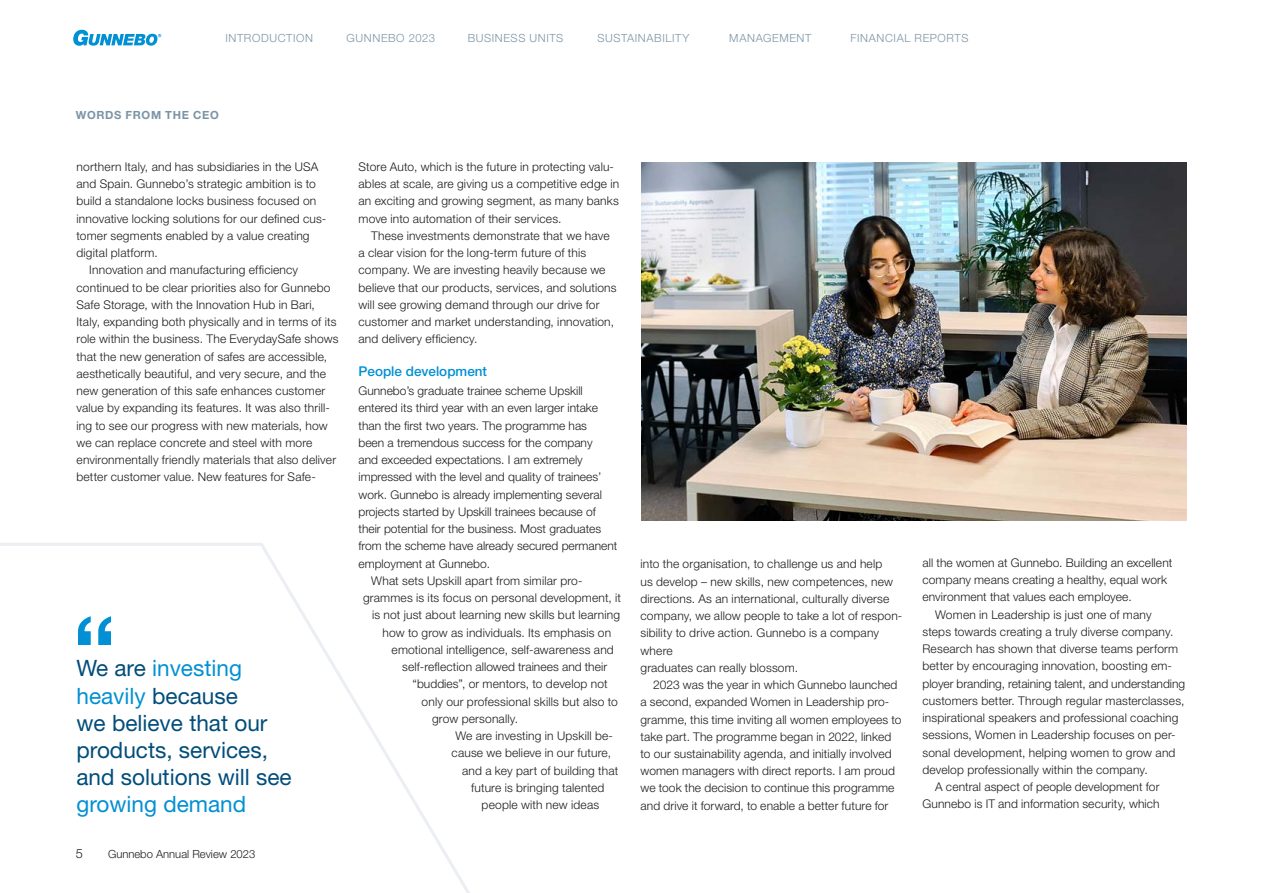
<style>
.page{position:relative;width:1263px;height:893px;background:#fff}
.page>*{position:absolute;margin:0;border:0;box-sizing:border-box;transform-origin:0 0}
.t1{font:22.5px/27px "Helvetica Neue LT Pro";color:#004d7a}
.t2{font:22.5px "Helvetica Neue LT Pro";color:#0090d3}
.t3{font:500 13.5px "Helvetica Neue LT Pro";color:#0090d3}
.t4{font:300 12.75px "Helvetica Neue LT Pro";color:#1d1d1b}
.t5{font:300 12px/17.2px "Helvetica Neue LT Pro";letter-spacing:.01em;color:#1d1d1b}
.t6{font:300 11.25px "Helvetica Neue LT Pro";letter-spacing:.055em;color:#7b94a5}
.t7{font:300 11.25px "Helvetica Neue LT Pro";color:#1d1d1b}
.t8{font:700 11.25px "Helvetica Neue LT Pro";letter-spacing:.06em;color:#7b94a5}
.s1{color:#0090d3}
</style>
<div class="page">
<svg style="left:0;top:543px;width:470px;height:350px"></svg>
<svg style="left:78px;top:616px;width:33px;height:29px"></svg>
<img style="left:641px;top:162px;width:545px;height:358px">
<svg style="left:73px;top:30px;width:88px;height:16px"></svg>
<p class="t6" style="left:225px;top:31px;width:89px">INTRODUCTION</p>
<p class="t6" style="left:347px;top:31px;width:90px">GUNNEBO 2023</p>
<p class="t6" style="left:468px;top:31px;width:97px">BUSINESS UNITS</p>
<p class="t6" style="left:597px;top:31px;width:93px">SUSTAINABILITY</p>
<p class="t6" style="left:729px;top:31px;width:84px">MANAGEMENT</p>
<p class="t6" style="left:850px;top:31px;width:119px">FINANCIAL REPORTS</p>
<p class="t8" style="left:76px;top:108px;width:144px">WORDS FROM THE CEO</p>
<p class="t5" style="left:77px;top:158px;width:243px">northern Italy, and has subsidiaries in the USA</p>
<p class="t5" style="left:77px;top:175px;width:241px">and Spain. Gunnebo’s strategic ambition is to</p>
<p class="t5" style="left:77px;top:192px;width:241px">build a standalone locks business focused on</p>
<p class="t5" style="left:77px;top:209px;width:251px">innovative locking solutions for our defined cus-</p>
<p class="t5" style="left:77px;top:227px;width:235px">tomer segments enabled by a value creating</p>
<p class="t5" style="left:77px;top:244px;width:83px">digital platform.</p>
<p class="t5" style="left:89px;top:261px;width:210px">Innovation and manufacturing efficiency</p>
<p class="t5" style="left:77px;top:278px;width:255px">continued to be clear priorities also for Gunnebo</p>
<p class="t5" style="left:77px;top:296px;width:240px">Safe Storage, with the Innovation Hub in Bari,</p>
<p class="t5" style="left:77px;top:313px;width:261px">Italy, expanding both physically and in terms of its</p>
<p class="t5" style="left:77px;top:330px;width:263px">role within the business. The EverydaySafe shows</p>
<p class="t5" style="left:77px;top:347px;width:252px">that the new generation of safes are accessible,</p>
<p class="t5" style="left:77px;top:365px;width:251px">aesthetically beautiful, and very secure, and the</p>
<p class="t5" style="left:77px;top:382px;width:250px">new generation of this safe enhances customer</p>
<p class="t5" style="left:77px;top:399px;width:255px">value by expanding its features. It was also thrill-</p>
<p class="t5" style="left:77px;top:416px;width:253px">ing to see our progress with new materials, how</p>
<p class="t5" style="left:77px;top:434px;width:237px">we can replace concrete and steel with more</p>
<p class="t5" style="left:77px;top:451px;width:261px">environmentally friendly materials that also deliver</p>
<p class="t5" style="left:77px;top:468px;width:241px">better customer value. New features for Safe-</p>
<h1 class="t1" style="left:77px;top:654px;width:217px">We are <span class="s1">investing heavily</span> because<br>we believe that our products, services, and solutions will see</h1>
<h1 class="t2" style="left:77px;top:790px;width:171px">growing demand</h1>
<p class="t4" style="left:76px;top:846px;width:9px">5</p>
<p class="t7" style="left:108px;top:847px;width:149px">Gunnebo Annual Review 2023</p>
<p class="t5" style="left:358px;top:158px;width:262px">Store Auto, which is the future in protecting valu&shy;ables at scale, are giving us a competitive edge in an exciting and growing segment, as many banks move into automation of their services.</p>
<p class="t5" style="left:358px;top:227px;width:260px;text-indent:13px">These investments demonstrate that we have a clear vision for the long-term future of this company. We are investing heavily because we believe that our products, services, and solutions will see growing demand through our drive for customer and market understanding, innovation, and delivery efficiency.</p>
<p class="t3" style="left:358px;top:363px;width:130px">People development</p>
<p class="t5" style="left:358px;top:382px;width:226px">Gunnebo’s graduate trainee scheme Upskill</p>
<p class="t5" style="left:358px;top:399px;width:241px">entered its third year with an even larger intake</p>
<p class="t5" style="left:358px;top:416px;width:230px">than the first two years. The programme has</p>
<p class="t5" style="left:358px;top:434px;width:236px">been a tremendous success for the company</p>
<p class="t5" style="left:358px;top:451px;width:226px">and exceeded expectations. I am extremely</p>
<p class="t5" style="left:358px;top:468px;width:244px">impressed with the level and quality of trainees’</p>
<p class="t5" style="left:358px;top:485px;width:245px">work. Gunnebo is already implementing several</p>
<p class="t5" style="left:358px;top:503px;width:239px">projects started by Upskill trainees because of</p>
<p class="t5" style="left:358px;top:520px;width:244px">their potential for the business. Most graduates</p>
<p class="t5" style="left:358px;top:537px;width:260px">from the scheme have already secured permanent</p>
<p class="t5" style="left:358px;top:554px;width:133px">employment at Gunnebo.</p>
<p class="t5" style="left:371px;top:572px;width:213px">What sets Upskill apart from similar pro-</p>
<p class="t5" style="left:363px;top:589px;width:260px">grammes is its focus on personal development, it</p>
<p class="t5" style="left:372px;top:606px;width:250px">is not just about learning new skills but learning</p>
<p class="t5" style="left:383px;top:623px;width:230px">how to grow as individuals. Its emphasis on</p>
<p class="t5" style="left:392px;top:641px;width:224px">emotional intelligence, self-awareness and</p>
<p class="t5" style="left:402px;top:658px;width:207px">self-reflection allowed trainees and their</p>
<p class="t5" style="left:413px;top:675px;width:197px">“buddies”, or mentors, to develop not</p>
<p class="t5" style="left:422px;top:692px;width:198px">only our professional skills but also to</p>
<p class="t5" style="left:432px;top:710px;width:88px">grow personally.</p>
<p class="t5" style="left:455px;top:727px;width:159px">We are investing in Upskill be-</p>
<p class="t5" style="left:452px;top:744px;width:161px">cause we believe in our future,</p>
<p class="t5" style="left:462px;top:761px;width:158px">and a key part of building that</p>
<p class="t5" style="left:471px;top:779px;width:135px">future is bringing talented</p>
<p class="t5" style="left:482px;top:796px;width:119px">people with new ideas</p>
<p class="t5" style="left:640px;top:555px;width:263px">into the organisation, to challenge us and help<br>us develop – new skills, new competences, new directions. As an international, culturally diverse company, we allow people to take a lot of respon&shy;sibility to drive action. Gunnebo is a company where<br>graduates can really blossom.</p>
<p class="t5" style="left:640px;top:676px;width:262px;text-indent:13px">2023 was the year in which Gunnebo launched a second, expanded Women in Leadership pro&shy;gramme, this time inviting all women employees to take part. The programme began in 2022, linked to our sustainability agenda, and initially involved women managers with direct reports. I am proud we took the decision to continue this programme and drive it forward, to enable a better future for</p>
<p class="t5" style="left:922px;top:554px;width:251px">all the women at Gunnebo. Building an excellent</p>
<p class="t5" style="left:922px;top:571px;width:246px">company means creating a healthy, equal work</p>
<p class="t5" style="left:922px;top:588px;width:211px">environment that values each employee.</p>
<p class="t5" style="left:935px;top:606px;width:218px">Women in Leadership is just one of many</p>
<p class="t5" style="left:922px;top:623px;width:252px">steps towards creating a truly diverse company.</p>
<p class="t5" style="left:922px;top:640px;width:257px">Research has shown that diverse teams perform</p>
<p class="t5" style="left:922px;top:657px;width:251px">better by encouraging innovation, boosting em-</p>
<p class="t5" style="left:922px;top:674px;width:264px">ployer branding, retaining talent, and understanding</p>
<p class="t5" style="left:922px;top:692px;width:264px">customers better. Through regular masterclasses,</p>
<p class="t5" style="left:922px;top:709px;width:258px">inspirational speakers and professional coaching</p>
<p class="t5" style="left:922px;top:726px;width:255px">sessions, Women in Leadership focuses on per-</p>
<p class="t5" style="left:922px;top:743px;width:254px">sonal development, helping women to grow and</p>
<p class="t5" style="left:922px;top:761px;width:227px">develop professionally within the company.</p>
<p class="t5" style="left:935px;top:778px;width:226px">A central aspect of people development for</p>
<p class="t5" style="left:922px;top:795px;width:239px">Gunnebo is IT and information security, which</p>
</div>
